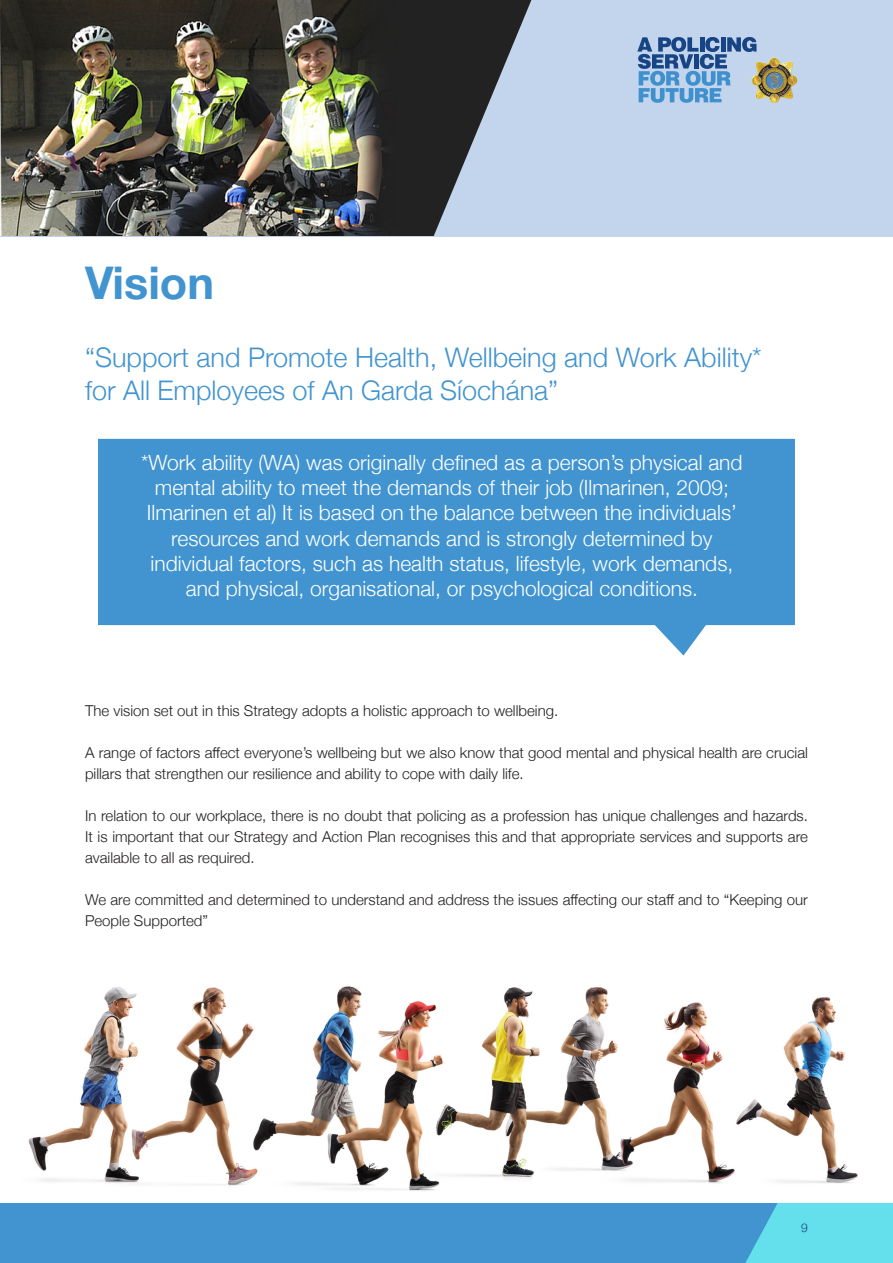
<style>
.page{position:relative;width:893px;height:1263px;background:#fff}
.page>*{position:absolute;margin:0;border:0;box-sizing:border-box;transform-origin:0 0}
.t1{font:700 45px "Helvetica Neue";color:#4194d0}
.t2{font:300 27px/32.4px "Helvetica Neue";color:#4194d0}
.t3{font:300 21px/25.2px "Helvetica Neue";color:#fff;text-align:center}
.t4{font:300 15px/21px "Helvetica Neue";color:#231f20}
.t5{font:300 12px "Helvetica Neue";color:#174484}
</style>
<div class="page">
<div style="left:0;top:0;width:893px;height:236px;background:#c3d5ed"></div>
<svg style="left:98px;top:439px;width:697px;height:217px;background:#5ba2d6"></svg>
<div style="left:0;top:1202px;width:893px;height:61px;background:#4194d0"></div>
<svg style="left:745px;top:1202px;width:148px;height:61px;background:#61d7e8"></svg>
<svg style="left:400px;top:0;width:131px;height:236px;fill:#222"></svg>
<img style="left:0;top:0;width:400px;height:236px">
<img style="left:28px;top:986px;width:830px;height:205px">
<svg style="left:637px;top:37px;width:119px;height:66px"></svg>
<img style="left:751px;top:57px;width:37px;height:46px">
<p class="t1" style="left:85px;top:248px;width:131px">Vision</p>
<p class="t2" style="left:85px;top:340px;width:678px">“Support and Promote Health, Wellbeing and Work Ability* for All Employees of An Garda Síochána”</p>
<p class="t3" style="left:141px;top:448px;width:603px">*Work ability (WA) was originally defined as a person’s physical and mental ability to meet the demands of their job (Ilmarinen, 2009; Ilmarinen et al) It is based on the balance between the individuals’ resources and work demands and is strongly determined by individual factors, such as health status, lifestyle, work demands, and physical, organisational, or psychological conditions.</p>
<p class="t4" style="left:85px;top:699px;width:475px">The vision set out in this Strategy adopts a holistic approach to wellbeing.</p>
<p class="t4" style="left:85px;top:741px;width:724px">A range of factors affect everyone’s wellbeing but we also know that good mental and physical health are crucial pillars that strengthen our resilience and ability to cope with daily life.</p>
<p class="t4" style="left:85px;top:804px;width:724px;text-align:justify">In relation to our workplace, there is no doubt that policing as a profession has unique challenges and hazards.<br>It is important that our Strategy and Action Plan recognises this and that appropriate services and supports are available to all as required.</p>
<p class="t4" style="left:85px;top:888px;width:724px">We are committed and determined to understand and address the issues affecting our staff and to “Keeping our<br>People Supported”</p>
<p class="t5" style="left:801px;top:1218px;width:8px">9</p>
</div>
